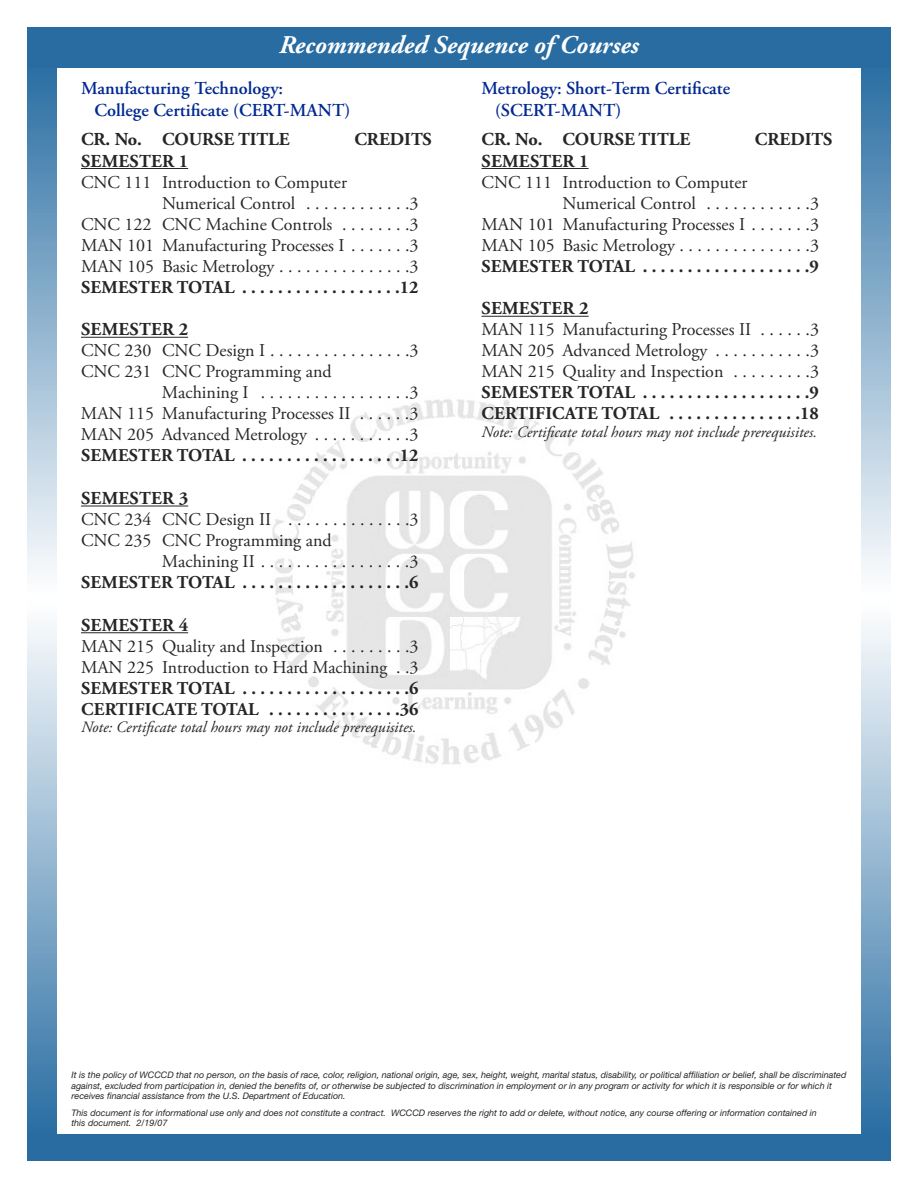
<style>
.page{position:relative;width:918px;height:1188px;background:#fff}
.page>*{position:absolute;margin:0;border:0;box-sizing:border-box;transform-origin:0 0}
.t1{font:italic 700 25.5px "Adobe Garamond Pro";color:#fff}
.t2{font:700 18.15px "Adobe Garamond Pro";letter-spacing:.015em;color:#272526}
.t3{font:600 18.15px/21.3px "Adobe Garamond Pro";color:#002991}
.t4{font:18px/21px "Adobe Garamond Pro";color:#272526}
.t5{font:700 18px/21px "Adobe Garamond Pro";letter-spacing:.015em;color:#272526}
.t6{font:italic 15.75px "Adobe Garamond Pro";color:#272526}
.t7{font:italic 9px/10.5px "Helvetica Neue";color:#272526}
</style>
<div class="page">
<img style="left:272px;top:399px;width:363px;height:366px">
<svg style="left:27px;top:68px;width:29px;height:1066px;background:#94b6d0"></svg>
<svg style="left:862px;top:68px;width:29px;height:1066px;background:#94b6d0"></svg>
<hr style="left:81px;top:168px;width:107px;height:1px;background:#272526">
<hr style="left:81px;top:337px;width:107px;height:1px;background:#272526">
<hr style="left:81px;top:506px;width:107px;height:1px;background:#272526">
<hr style="left:81px;top:632px;width:107px;height:1px;background:#272526">
<hr style="left:482px;top:168px;width:107px;height:1px;background:#272526">
<hr style="left:482px;top:316px;width:107px;height:1px;background:#272526">
<div style="left:27px;top:27px;width:864px;height:41px;background:#286ca1"></div>
<div style="left:27px;top:1134px;width:864px;height:27px;background:#286ca1"></div>
<h1 class="t1" style="left:279px;top:35px;width:361px">Recommended Sequence of Courses</h1>
<p class="t3" style="left:95px;top:79px;width:257px;text-indent:-14px">Manufacturing Technology:<br>College Certificate (CERT-MANT)</p>
<p class="t2" style="left:81px;top:132px;width:210px">CR. No. COURSE TITLE</p>
<p class="t2" style="left:354px;top:132px;width:79px">CREDITS</p>
<p class="t2" style="left:81px;top:154px;width:109px">SEMESTER 1</p>
<p class="t4" style="left:81px;top:173px;width:268px">CNC 111 Introduction to Computer</p>
<p class="t4" style="left:162px;top:194px;width:258px">Numerical Control . . . . . . . . . . . .3</p>
<p class="t4" style="left:81px;top:215px;width:339px">CNC 122 CNC Machine Controls . . . . . . . .3</p>
<p class="t4" style="left:81px;top:236px;width:339px">MAN 101 Manufacturing Processes I . . . . . . .3</p>
<p class="t4" style="left:81px;top:257px;width:339px">MAN 105 Basic Metrology . . . . . . . . . . . . . . .3</p>
<p class="t5" style="left:81px;top:278px;width:339px">SEMESTER TOTAL . . . . . . . . . . . . . . . . . .12</p>
<p class="t2" style="left:81px;top:322px;width:109px">SEMESTER 2</p>
<p class="t4" style="left:81px;top:342px;width:339px">CNC 230 CNC Design I . . . . . . . . . . . . . . . .3</p>
<p class="t4" style="left:81px;top:363px;width:252px">CNC 231 CNC Programming and</p>
<p class="t4" style="left:162px;top:384px;width:258px">Machining I . . . . . . . . . . . . . . . . .3</p>
<p class="t4" style="left:81px;top:405px;width:339px">MAN 115 Manufacturing Processes II . . . . . .3</p>
<p class="t4" style="left:81px;top:426px;width:339px">MAN 205 Advanced Metrology . . . . . . . . . . .3</p>
<p class="t5" style="left:81px;top:447px;width:339px">SEMESTER TOTAL . . . . . . . . . . . . . . . . . .12</p>
<p class="t2" style="left:81px;top:491px;width:109px">SEMESTER 3</p>
<p class="t4" style="left:81px;top:510px;width:339px">CNC 234 CNC Design II . . . . . . . . . . . . . .3</p>
<p class="t4" style="left:81px;top:531px;width:252px">CNC 235 CNC Programming and</p>
<p class="t4" style="left:162px;top:552px;width:258px">Machining II . . . . . . . . . . . . . . . . .3</p>
<p class="t5" style="left:81px;top:573px;width:339px">SEMESTER TOTAL . . . . . . . . . . . . . . . . . . .6</p>
<p class="t2" style="left:81px;top:618px;width:109px">SEMESTER 4</p>
<p class="t4" style="left:81px;top:637px;width:339px">MAN 215 Quality and Inspection . . . . . . . . .3<br>MAN 225 Introduction to Hard Machining . .3</p>
<p class="t5" style="left:81px;top:679px;width:339px">SEMESTER TOTAL . . . . . . . . . . . . . . . . . . .6<br>CERTIFICATE TOTAL . . . . . . . . . . . . . . .36</p>
<p class="t6" style="left:81px;top:721px;width:337px">Note: Certificate total hours may not include prerequisites.</p>
<p class="t3" style="left:495px;top:79px;width:237px;text-indent:-14px">Metrology: Short-Term Certificate (SCERT-MANT)</p>
<p class="t2" style="left:482px;top:132px;width:210px">CR. No. COURSE TITLE</p>
<p class="t2" style="left:755px;top:132px;width:79px">CREDITS</p>
<p class="t2" style="left:482px;top:154px;width:109px">SEMESTER 1</p>
<p class="t4" style="left:482px;top:173px;width:268px">CNC 111 Introduction to Computer</p>
<p class="t4" style="left:562px;top:194px;width:258px">Numerical Control . . . . . . . . . . . .3</p>
<p class="t4" style="left:482px;top:215px;width:339px">MAN 101 Manufacturing Processes I . . . . . . .3</p>
<p class="t4" style="left:482px;top:236px;width:339px">MAN 105 Basic Metrology . . . . . . . . . . . . . . .3</p>
<p class="t5" style="left:482px;top:257px;width:339px">SEMESTER TOTAL . . . . . . . . . . . . . . . . . . .9</p>
<p class="t2" style="left:482px;top:301px;width:109px">SEMESTER 2</p>
<p class="t4" style="left:482px;top:321px;width:339px;text-align:justify">MAN 115 Manufacturing Processes II . . . . . .3<br>MAN 205 Advanced Metrology . . . . . . . . . . .3<br>MAN 215 Quality and Inspection . . . . . . . . .3</p>
<p class="t5" style="left:482px;top:384px;width:339px">SEMESTER TOTAL . . . . . . . . . . . . . . . . . . .9<br>CERTIFICATE TOTAL . . . . . . . . . . . . . . .18</p>
<p class="t6" style="left:482px;top:425px;width:337px">Note: Certificate total hours may not include prerequisites.</p>
<p class="t7" style="left:71px;top:1071px;width:776px">It is the policy of WCCCD that no person, on the basis of race, color, religion, national origin, age, sex, height, weight, marital status, disability, or political affiliation or belief, shall be discriminated against, excluded from participation in, denied the benefits of, or otherwise be subjected to discrimination in employment or in any program or activity for which it is responsible or for which it receives financial assistance from the U.S. Department of Education.</p>
<p class="t7" style="left:71px;top:1108px;width:747px">This document is for informational use only and does not constitute a contract. WCCCD reserves the right to add or delete, without notice, any course offering or information contained in this document. 2/19/07</p>
</div>
